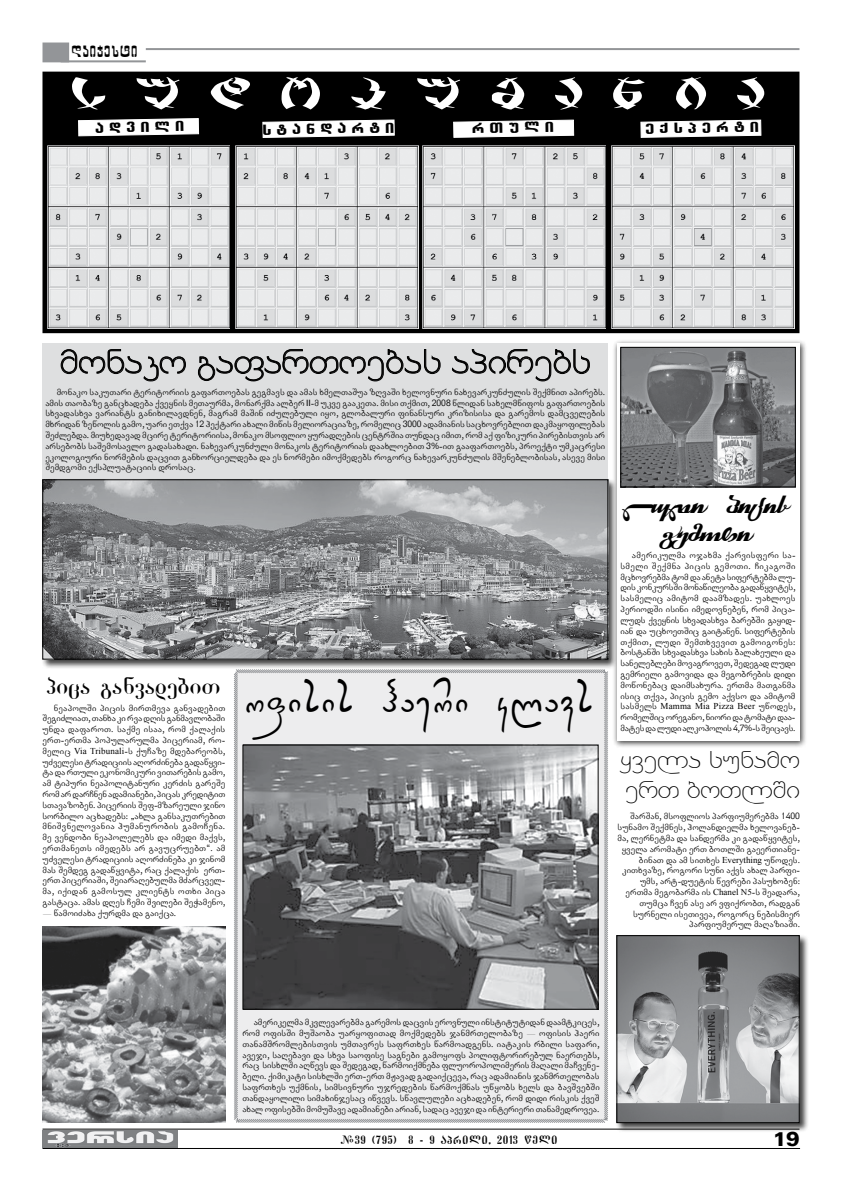
<style>
.page{position:relative;width:842px;height:1191px;background:#fff}
.page>*{position:absolute;margin:0;border:0;box-sizing:border-box;transform-origin:0 0}
.t1{font:46px "GHINURI";color:#fff;scale:2.5 1}
.t2{font:38px "GEO Dekor 1";color:#000}
.t3{font:34.8px/28.5px "Geo Xibli";letter-spacing:.01em;color:#000;text-align:center}
.t4{font:34px "GEO Bordeaux";color:#000}
.t5{font:24.4px/29.3px "GEO Bordeaux";color:#000}
.t6{font:23px "GEO Bodoni";color:#000}
.t7{font:20px "USA Black";color:#000}
.t8{font:15px "GEO Balav Mtavr";color:#000;scale:1.2 1}
.t9{font:12px "Geo Gedi Mze";color:#000;scale:2 1}
.t10{font:10px "Dumba Mtavr";color:#000}
.t11{font:9px/10.8px "Kolhety Normal";color:#000;text-align:justify}
.t12{font:9px/10.8px "Kolhety Normal";letter-spacing:-.025em;color:#000}
.t13{font:9px "Times New Roman";letter-spacing:.02em;color:#000}
.s1{font-family:"Times New Roman"}
.s2{font-family:"Kolhety Normal"}
</style>
<div class="page">
<hr style="left:43px;top:1128px;width:756px;height:1px;background:#000">
<img style="left:43px;top:1130px;width:135px;height:17px">
<hr style="left:43px;top:1148px;width:757px;height:1px;background:#000">
<div style="left:612px;top:339px;width:195px;height:409px;background:#000;opacity:.75"></div>
<div style="left:617px;top:343px;width:182px;height:397px;background:#fff"></div>
<div style="left:42px;top:343px;width:566px;height:153px;background:#dedfe0"></div>
<div style="left:43px;top:72px;width:756px;height:261px;background:#000"></div>
<img style="left:47px;top:146px;width:183px;height:183px">
<img style="left:235px;top:146px;width:183px;height:183px">
<img style="left:423px;top:145px;width:183px;height:184px">
<img style="left:612px;top:146px;width:182px;height:182px">
<svg style="left:78px;top:118px;width:122px;height:19px;background:#d6d6d6"></svg>
<svg style="left:262px;top:119px;width:133px;height:19px;background:#d7d7d7"></svg>
<svg style="left:453px;top:119px;width:122px;height:19px;background:#d6d6d6"></svg>
<svg style="left:640px;top:119px;width:122px;height:19px;background:#d6d6d6"></svg>
<hr style="left:61px;top:60px;width:85px;height:2px;background:#939598">
<div style="left:43px;top:43px;width:26px;height:19px;background:#939598"></div>
<div style="left:42px;top:42px;width:27px;height:20px;border:1px solid #939598"></div>
<hr style="left:146px;top:48px;width:653px;height:2px;background:#939598">
<svg style="left:234px;top:669px;width:374px;height:454px;background:#e5e5e6"></svg>
<svg style="left:61px;top:349px;width:125px;height:32px"></svg>
<svg style="left:198px;top:349px;width:243px;height:32px"></svg>
<svg style="left:452px;top:349px;width:138px;height:32px"></svg>
<div style="left:41px;top:478px;width:576px;height:191px;background:#000;opacity:.75"></div>
<img style="left:44px;top:481px;width:562px;height:176px">
<div style="left:42px;top:479px;width:566px;height:180px;border:1px solid #000"></div>
<img style="left:622px;top:349px;width:171px;height:136px">
<div style="left:620px;top:347px;width:175px;height:140px;border:1px solid #000"></div>
<img style="left:245px;top:747px;width:351px;height:260px">
<div style="left:243px;top:745px;width:355px;height:264px;border:1px solid #000"></div>
<div style="left:615px;top:934px;width:194px;height:198px;background:#000;opacity:.75"></div>
<img style="left:619px;top:937px;width:178px;height:184px">
<div style="left:617px;top:935px;width:182px;height:188px;border:1px solid #000"></div>
<img style="left:43px;top:926px;width:182px;height:197px">
<h3 class="t9" style="left:72px;top:43px;width:35px">DAIJESTI</h3>
<h1 class="t1" style="left:72px;top:75px;width:281px">S U D O K U M A N I A</h1>
<h3 class="t8" style="left:95px;top:119px;width:76px;rotate:-1deg">advili</h3>
<h3 class="t8" style="left:262px;top:121px;width:112px;rotate:-1deg">standarti</h3>
<h3 class="t8" style="left:472px;top:119px;width:70px;rotate:-1deg">rTuli</h3>
<h3 class="t8" style="left:645px;top:120px;width:96px;rotate:-1deg">eqsperti</h3>
<h3 class="t4" style="left:60px;top:342px;width:532px">MONAKO GAFARTOEBAS APIREBS</h3>
<p class="t11" style="left:45px;top:387px;width:561px;text-indent:11px">MONAKO SAKUTARI TERITORIIS GAFARTOEBAS GEGMAVS DA AMAS XMELTASUA ZRVASI XELOVNURI NAXEVARKUNZULIS SEQMNIT APIREBS.<br>AMIS TAOBAZE GANCXADEBA QVEYNIS METAURMA, MONARQMA ALBER II-M UKVE GAAKETA. MISI TQMIT, 2008 WLIDAN SAXELMWIFOS GAFARTOEBIS SXVADASXVA VARIANTS GANIXILAVDNEN, MAGRAM MASIN IZULEBULI IYO, GLOBALURI FINANSURI KRIZISISA DA GAREMOS DAMCVELEBIS MXRIDAN ZEWOLIS GAMO, UARI ETQVA 12 HEQTARI AXALI MIWIS MELIORACIAZE, ROMELIC 3000 ADAMIANIS SACXOVREBLIT DAKMAYOFILEBAS SEZLEBDA. MIUXEDAVAD MCIRE TERITORIISA, MONAKO MSOFLIO YURADREBIS CENTRSIA TUNDAC IMIT, ROM AQ FIZIKURI PIREBISTVIS AR ARSEBOBS SASEMOSAVLO GADASAXADI. NAXEVARKUNZULI MONAKOS TERITORIAS DAAXLOEBIT 3%-IT GAAFARTOEBS, PROEQTI UMKACRESI EKOLOGIURI NORMEBIS DACVIT GANXORCIELDEBA DA ES NORMEBI IMOQMEDEBS ROGORC NAXEVARKUNZULIS MSENEBLOBISAS, ASEVE MISI SEMDGOMI EQSPLUATACIIS DROSAC.</p>
<h3 class="t6" style="left:47px;top:674px;width:176px">PICA GANVADEBIT</h3>
<p class="t11" style="left:42px;top:703px;width:184px;text-indent:11px">NEAPOLSI PICIS MIRTMEVA GANVADEBIT SEGIZLIAT, TANXA KI RVA DRIS GANMAVLOBASI UNDA DAFAROT. SAQME ISAA, ROM QALAQIS ERT-ERTMA POPULARULMA PICERIAM, RO-MELIC <span class="s1">Via Tribunali</span>-S QUCAZE MDEBAREOBS, UZVELESI TRADICIIS ARORZINEBA GADAWYVI-TA DA RTULI EKONOMIKURI VITAREBIS GAMO, AM TIPURI NEAPOLITANURI KERZIS GARESE ROM AR DARCNEN ADAMIANEBI, PICAS KREDITIT STAVAZOBEN. PICERIIS SEF-MZAREULI JINO SORBILO ACXADEBS: `AXLA GANSAKUTREBIT MNISVNELOVANIA HUMANUROBIS GAMOCENA.<br>ME VENDOBI NEAPOLELEBS DA IMEDI MAQVS, ERTMANETS IMEDEBS AR GAVUCRUEBT~. AM UZVELESI TRADICIIS ARORZINEBA KI JINOM MAS SEMDEG GADAWYVITA, RAC QALAQIS ERT-ERT PICERIASI, SEIARAREBULMA MZARCVEL-MA, IQIDAN GAMOSUL KLIENTS OTXI PICA GASTACA. AMAS DRES CEMI SVILEBI SEWAMENO, _ WAMOIZAXA QURDMA DA GAIQCA.</p>
<h2 class="t2" style="left:246px;top:676px;width:351px">OFISIS HAERI KLAVS</h2>
<h3 class="t3" style="left:627px;top:492px;width:164px">ludi picis gemoTi</h3>
<p class="t11" style="left:620px;top:550px;width:177px;text-indent:11px">AMERIKULMA OJAXMA QARVISFERI SA-SMELI SEQMNA PICIS GEMOTI. CIKAGOSI MCXOVREBMA TOM DA ANETA SIFERTEBMA LU-DIS KONKURSSI MONAWILEOBA GADAWYVITES, SASMELIC AMITOM DAAMZADES. UAXLOES PERIODSI ISINI IMEDOVNEBEN, ROM PICA-LUDS QVEYNIS SXVADASXVA BAREBSI GAYID-IAN DA UCXOETSIC GAITANEN. SIFERTEBIS TQMIT, LUDI SEMTXVEVIT GAMOIGONES:<br>BOSTANSI SXVADASXVA SAXIS BALAXEULI DA SANELEBLEBI MOVAGROVET, SEDEGAD LUDI GEMRIELI GAMOVIDA DA MEGOBREBIS DIDI MOWONEBAC DAIMSAXURA. ERTMA MATGANMA ISIC TQVA, PICIS GEMO AQVSO DA AMITOM</p>
<p class="t13" style="left:620px;top:700px;width:177px"><span class="s2">SASMELS</span> Mamma Mia Pizza Beer <span class="s2">UWODES,</span></p>
<p class="t12" style="left:620px;top:712px;width:177px">ROMELSIC OREGANO, NIORI DA TOMATI DAA-<br>MATES DA LUDI ALKOHOLIS 4,7%-S SEICAVS.</p>
<h3 class="t5" style="left:620px;top:745px;width:182px">YVELA SUNAMO<br>ERT BOTLSI</h3>
<p class="t11" style="left:617px;top:811px;width:184px;text-align:right">SARSAN, MSOFLIOS PARFIUMEREBMA 1400<br>SUNAMO SEQMNES, HOLANDIELMA XELOVANEB-MA, LERNETMA DA SANDERMA KI GADAWYVITES, YVELA AROMATI ERT BOTLSI GAEERTIANE-BINAT DA AM SITXES <span class="s1">Everything</span> UWODES.<br>KITXVAZE, ROGORI SUNI AQVS AXAL PARFI-UMS, ART-DUETIS WEVREBI PASUXOBEN:<br>ERTMA MEGOBARMA IS <span class="s1">Chanel N5</span>-S SEADARA, TUMCA CVEN ASE AR VFIQROBT, RADGAN SURNELI ISETIVEA, ROGORC NEBISMIER PARFIUMERUL MARAZIASI.</p>
<p class="t11" style="left:242px;top:1017px;width:359px;text-indent:11px">AMERIKELMA MKVLEVAREBMA GAREMOS DACVIS EROVNULI INSTITUTIDAN DAAMTKICES, ROM OFISSI MUSAOBA UARYOFITAD MOQMEDEBS JANMRTELOBAZE _ OFISIS HAERI TANAMSROMLEBISTVIS UMTAVRES SAFRTXES WARMOADGENS. IATAKIS RBILI SAFARI, AVEJI, SAREBAVI DA SXVA SAOFISE SAGNEBI GAMOYOFS POLIFTORIREBUL NAERTEBS, RAC SISXLSI ARWEVS DA SEDEGAD, WARMOIQMNEBA FLUOROPOLIMERIS MARALI MACVENE-BELI. QIMIKATI SISXLSI ERT-ERT MJAVAD GADAIQCEVA, RAC ADAMIANIS JANMRTELOBAS SAFRTXES UQMNIS, SIMSIVNURI UJREDEBIS WARMOQMNAS UWYOBS XELS DA BAVSVEBSI TANDAYOLILI SIMAXINJESAC IWVEVS. SWAVLULEBI ACXADEBEN, ROM DIDI RISKIS QVES AXAL OFISEBSI MOMUSAVE ADAMIANEBI ARIAN, SADAC AVEJI DA INTERIERI TANAMEDROVEA.</p>
<p class="t10" style="left:340px;top:1134px;width:219px">#39 (795) 8 - 9 APRILI, 2013 WELI</p>
<h3 class="t7" style="left:773px;top:1126px;width:28px">19</h3>
</div>
